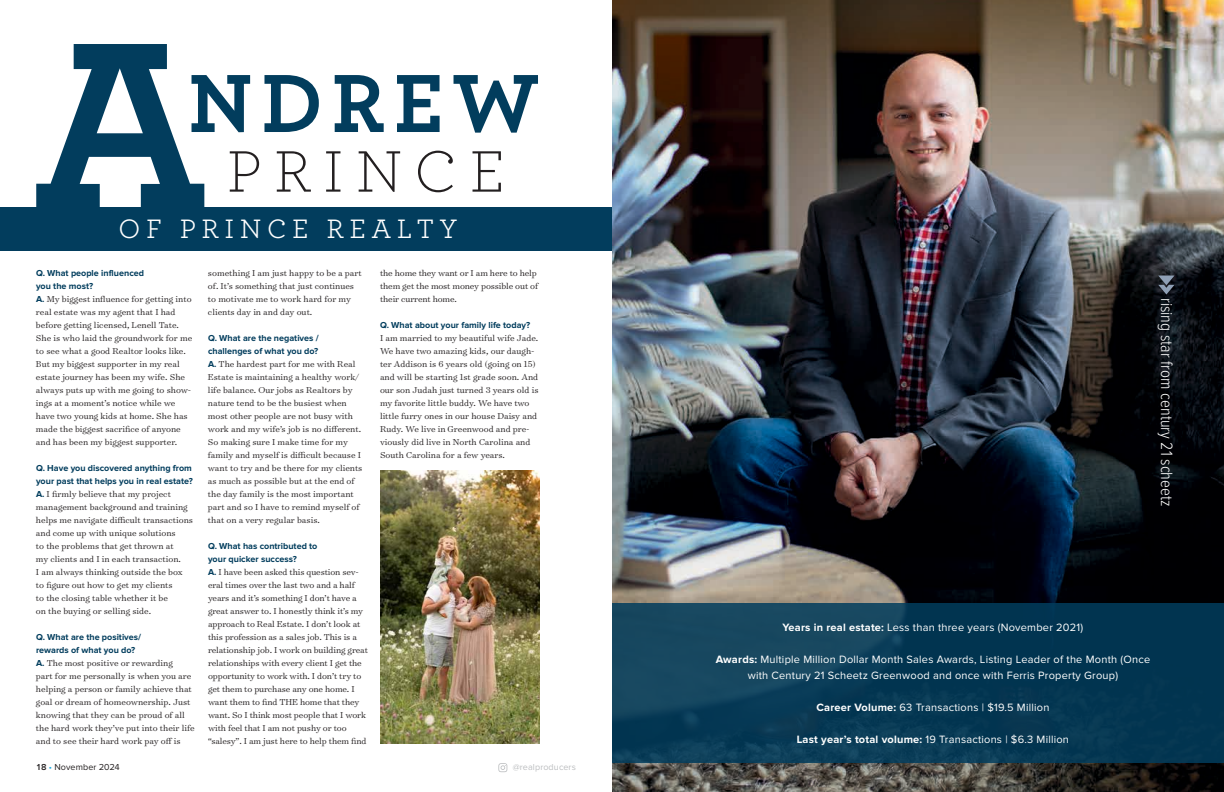
<style>
.page{position:relative;width:1224px;height:792px;background:#fff}
.page>*{position:absolute;margin:0;border:0;box-sizing:border-box;transform-origin:0 0}
.t1{font:700 250.8px "Archer Pro";color:#023d5d}
.t2{font:700 86.6px "Archer Pro";letter-spacing:.1em;color:#023d5d}
.t3{font:300 61.3px "Archer Pro";letter-spacing:.2em;color:#231f20}
.t4{font:28px "Archer Pro";letter-spacing:.2em;color:#fff}
.t5{font:300 17px "Proxima Nova Cond";color:#fff}
.t6{font:11px/16px "Proxima Nova";letter-spacing:.02em;color:#fff;text-align:center}
.t7{font:300 9.8px/13px "Surveyor Text";color:#231f20}
.t8{font:700 9px/13px "Proxima Nova";color:#023d5d}
.t9{font:9px "Proxima Nova";letter-spacing:.005em;color:#231f20}
.t10{font:9px "Proxima Nova";letter-spacing:.01em;color:#bcbec0}
.s1{font-family:"Proxima Nova";font-weight:700;font-size:9px;color:#023d5d}
.s2{font-weight:600}
.s3{color:#19a8e0}
.s4{font-weight:700}
</style>
<div class="page">
<svg style="left:498px;top:763px;width:9px;height:9px"></svg>
<div style="left:0;top:207px;width:612px;height:43px;background:#023d5d"></div>
<img style="left:612px;top:0;width:612px;height:792px">
<svg style="left:612px;top:604px;width:612px;height:159px;background:#093b56"></svg>
<svg style="left:1158px;top:276px;width:17px;height:19px"></svg>
<img style="left:380px;top:470px;width:160px;height:274px">
<h1 class="t1" style="left:33px;top:-72px;width:176px">A</h1>
<h2 class="t2" style="left:188px;top:35px;width:353px">NDREW</h2>
<h3 class="t3" style="left:227px;top:131px;width:280px">PRINCE</h3>
<h3 class="t4" style="left:119px;top:210px;width:340px">OF PRINCE REALTY</h3>
<p class="t8" style="left:36px;top:267px;width:110px">Q. What people influenced you the most?</p>
<p class="t7" style="left:36px;top:292px;width:158px"><span class="s1">A.</span> My biggest influence for getting into real estate was my agent that I had before getting licensed, Lenell Tate.<br>She is who laid the groundwork for me to see what a good Realtor looks like.<br>But my biggest supporter in my real estate journey has been my wife. She always puts up with me going to show&shy;ings at a moment’s notice while we have two young kids at home. She has made the biggest sacrifice of anyone and has been my biggest supporter.</p>
<p class="t8" style="left:36px;top:462px;width:158px">Q. Have you discovered anything from your past that helps you in real estate?</p>
<p class="t7" style="left:36px;top:487px;width:159px"><span class="s1">A.</span> I firmly believe that my project management background and training helps me navigate difficult transactions and come up with unique solutions<br>to the problems that get thrown at<br>my clients and I in each transaction.<br>I am always thinking outside the box to figure out how to get my clients<br>to the closing table whether it be<br>on the buying or selling side.</p>
<p class="t8" style="left:36px;top:631px;width:107px">Q. What are the positives/ rewards of what you do?</p>
<p class="t7" style="left:36px;top:656px;width:160px"><span class="s1">A.</span> The most positive or rewarding<br>part for me personally is when you are helping a person or family achieve that goal or dream of homeownership. Just knowing that they can be proud of all the hard work they’ve put into their life and to see their hard work pay off is</p>
<p class="t7" style="left:208px;top:266px;width:155px">something I am just happy to be a part of. It’s something that just continues to motivate me to work hard for my clients day in and day out.</p>
<p class="t8" style="left:208px;top:332px;width:112px">Q. What are the negatives / challenges of what you do?</p>
<p class="t7" style="left:208px;top:357px;width:156px"><span class="s1">A.</span> The hardest part for me with Real Estate is maintaining a healthy work/ life balance. Our jobs as Realtors by nature tend to be the busiest when most other people are not busy with work and my wife’s job is no different.<br>So making sure I make time for my family and myself is difficult because I want to try and be there for my clients as much as possible but at the end of the day family is the most important part and so I have to remind myself of that on a very regular basis.</p>
<p class="t8" style="left:208px;top:540px;width:111px">Q. What has contributed to your quicker success?</p>
<p class="t7" style="left:208px;top:565px;width:161px"><span class="s1">A.</span> I have been asked this question sev&shy;eral times over the last two and a half years and it’s something I don’t have a great answer to. I honestly think it’s my approach to Real Estate. I don’t look at this profession as a sales job. This is a relationship job. I work on building great relationships with every client I get the opportunity to work with. I don’t try to get them to purchase any one home. I want them to find THE home that they want. So I think most people that I work with feel that I am not pushy or too “salesy”. I am just here to help them find</p>
<p class="t7" style="left:380px;top:266px;width:160px">the home they want or I am here to help them get the most money possible out of their current home.</p>
<p class="t8" style="left:380px;top:319px;width:152px">Q. What about your family life today?</p>
<p class="t7" style="left:380px;top:331px;width:160px">I am married to my beautiful wife Jade.<br>We have two amazing kids, our daugh&shy;ter Addison is 6 years old (going on 15) and will be starting 1st grade soon. And our son Judah just turned 3 years old is my favorite little buddy. We have two little furry ones in our house Daisy and Rudy. We live in Greenwood and pre&shy;viously did live in North Carolina and South Carolina for a few years.</p>
<p class="t9" style="left:36px;top:762px;width:85px"><span class="s2">18</span> <span class="s3">•</span> November 2024</p>
<p class="t10" style="left:513px;top:762px;width:65px">@realproducers</p>
<h3 class="t5" style="left:1175px;top:298px;width:210px;rotate:90deg">rising star from century 21 scheetz</h3>
<p class="t6" style="left:783px;top:620px;width:302px"><span class="s4">Years in real estate:</span> Less than three years (November 2021)</p>
<p class="t6" style="left:716px;top:652px;width:436px"><span class="s4">Awards:</span> Multiple Million Dollar Month Sales Awards, Listing Leader of the Month (Once with Century 21 Scheetz Greenwood and once with Ferris Property Group)</p>
<p class="t6" style="left:816px;top:700px;width:234px"><span class="s4">Career Volume:</span> 63 Transactions | $19.5 Million</p>
<p class="t6" style="left:797px;top:732px;width:274px"><span class="s4">Last year’s total volume:</span> 19 Transactions | $6.3 Million</p>
</div>
